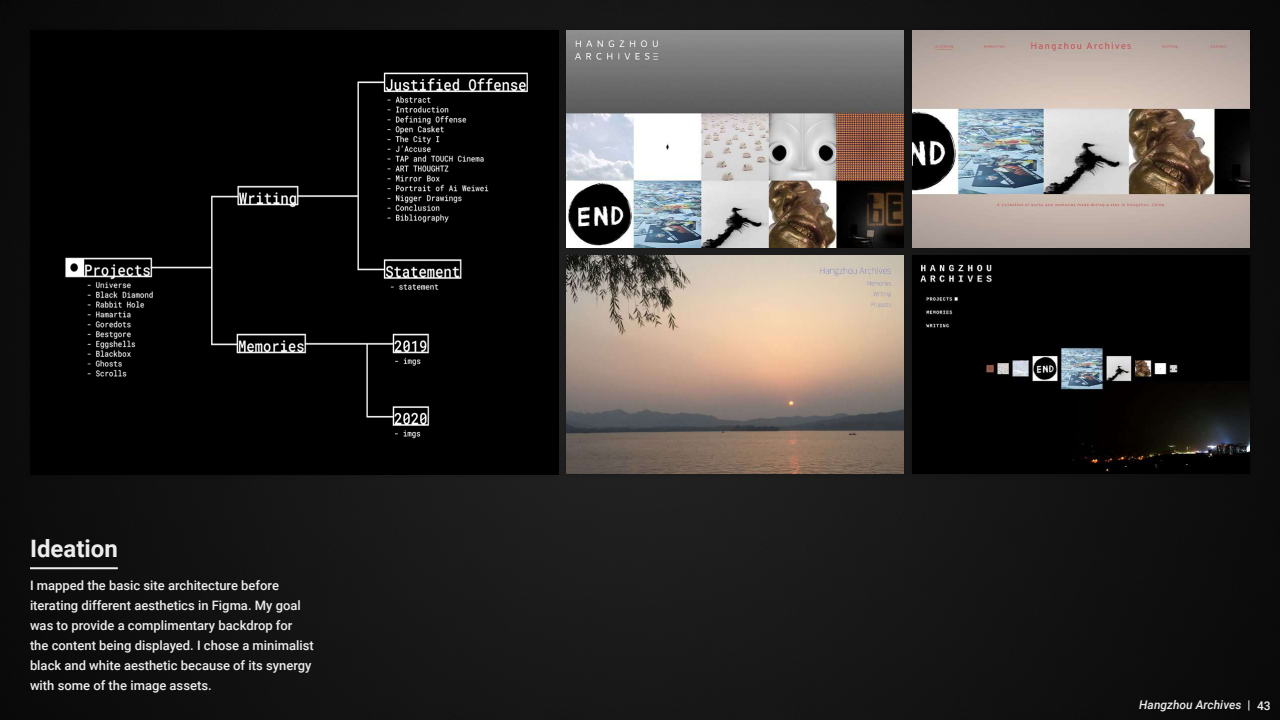
<style>
.page{position:relative;width:1280px;height:720px;background:#fff}
.page>*{position:absolute;margin:0;border:0;box-sizing:border-box;transform-origin:0 0}
.t1{font:700 24px "Roboto";color:#ededed}
.t2{font:500 13px/20px "Roboto";color:#ededed}
.t3{font:italic 500 12px "Roboto";color:#ededed}
.s1{font-style:normal}
</style>
<div class="page">
<img style="left:0;top:0;width:1280px;height:720px">
<div style="left:25px;top:24px;width:539px;height:456px;background:#000;opacity:.2"></div>
<div style="left:31px;top:30px;width:527px;height:444px;background:#000"></div>
<div style="left:561px;top:25px;width:348px;height:229px;background:#171717"></div>
<img style="left:567px;top:30px;width:337px;height:218px">
<div style="left:907px;top:25px;width:348px;height:229px;background:#0f0f0f"></div>
<img style="left:913px;top:30px;width:337px;height:218px">
<div style="left:561px;top:250px;width:348px;height:229px;background:#000;opacity:.2"></div>
<img style="left:567px;top:256px;width:337px;height:218px">
<div style="left:907px;top:250px;width:348px;height:229px;background:#000;opacity:.2"></div>
<img style="left:913px;top:256px;width:337px;height:218px">
<hr style="left:30px;top:567px;width:88px;height:2px;background:#ededed">
<h1 class="t1" style="left:30px;top:532px;width:89px">Ideation</h1>
<p class="t2" style="left:30px;top:575px;width:285px">I mapped the basic site architecture before iterating different aesthetics in Figma. My goal was to provide a complimentary backdrop for the content being displayed. I chose a minimalist black and white aesthetic because of its synergy with some of the image assets.</p>
<p class="t3" style="left:1139px;top:696px;width:133px">Hangzhou Archives <span class="s1">| 43</span></p>
</div>
